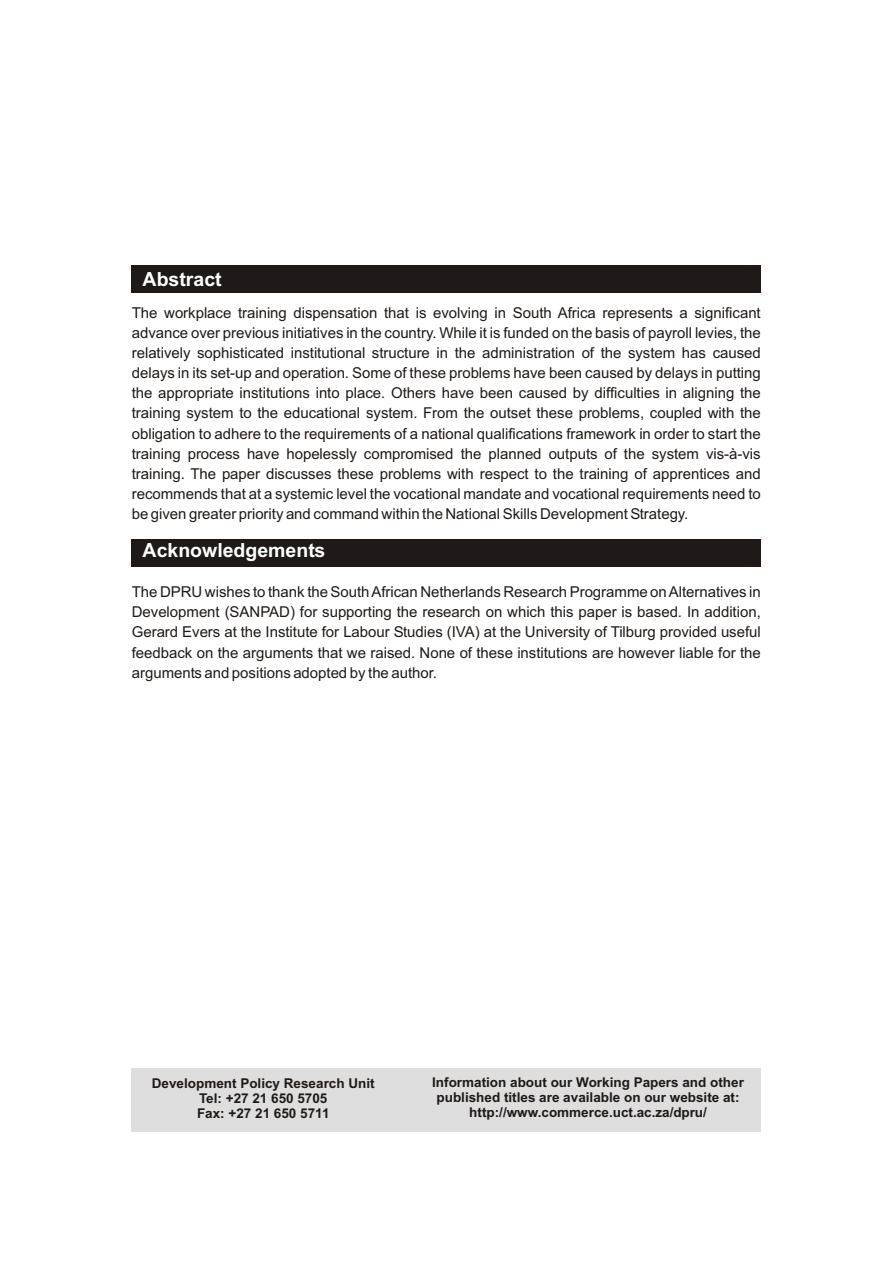
<style>
.page{position:relative;width:894px;height:1263px;background:#fff}
.page>*{position:absolute;margin:0;border:0;box-sizing:border-box;transform-origin:0 0}
.t1{font:700 19.5px "Arial";color:#fff}
.t2{font:15px/20.1px "Arial";letter-spacing:-.005em;color:#1f1a17;text-align:justify}
.t3{font:700 13.5px/15.1px "Arial";color:#1f1a17;text-align:center}
</style>
<div class="page">
<div style="left:132px;top:265px;width:629px;height:27px;background:#1f1a17"></div>
<div style="left:132px;top:539px;width:629px;height:27px;background:#1f1a17"></div>
<div style="left:132px;top:1068px;width:629px;height:63px;background:#dedede"></div>
<h1 class="t1" style="left:143px;top:272px;width:81px">Abstract</h1>
<p class="t2" style="left:132px;top:304px;width:631px">The workplace training dispensation that is evolving in South Africa represents a significant advance over previous initiatives in the country. While it is funded on the basis of payroll levies, the relatively sophisticated institutional structure in the administration of the system has caused delays in its set-up and operation. Some of these problems have been caused by delays in putting the appropriate institutions into place. Others have been caused by difficulties in aligning the training system to the educational system. From the outset these problems, coupled with the obligation to adhere to the requirements of a national qualifications framework in order to start the training process have hopelessly compromised the planned outputs of the system vis-à-vis training. The paper discusses these problems with respect to the training of apprentices and recommends that at a systemic level the vocational mandate and vocational requirements need to be given greater priority and command within the National Skills Development Strategy.</p>
<h1 class="t1" style="left:143px;top:543px;width:184px">Acknowledgements</h1>
<p class="t2" style="left:132px;top:583px;width:631px">The DPRU wishes to thank the South African Netherlands Research Programme onAlternatives in Development (SANPAD) for supporting the research on which this paper is based. In addition, Gerard Evers at the Institute for Labour Studies (IVA) at the University of Tilburg provided useful feedback on the arguments that we raised. None of these institutions are however liable for the arguments and positions adopted by the author.</p>
<p class="t3" style="left:152px;top:1077px;width:224px">Development Policy Research Unit<br>Tel: +27 21 650 5705<br>Fax: +27 21 650 5711</p>
<p class="t3" style="left:432px;top:1075px;width:313px">Information about our Working Papers and other published titles are available on our website at: http://www.commerce.uct.ac.za/dpru/</p>
</div>
